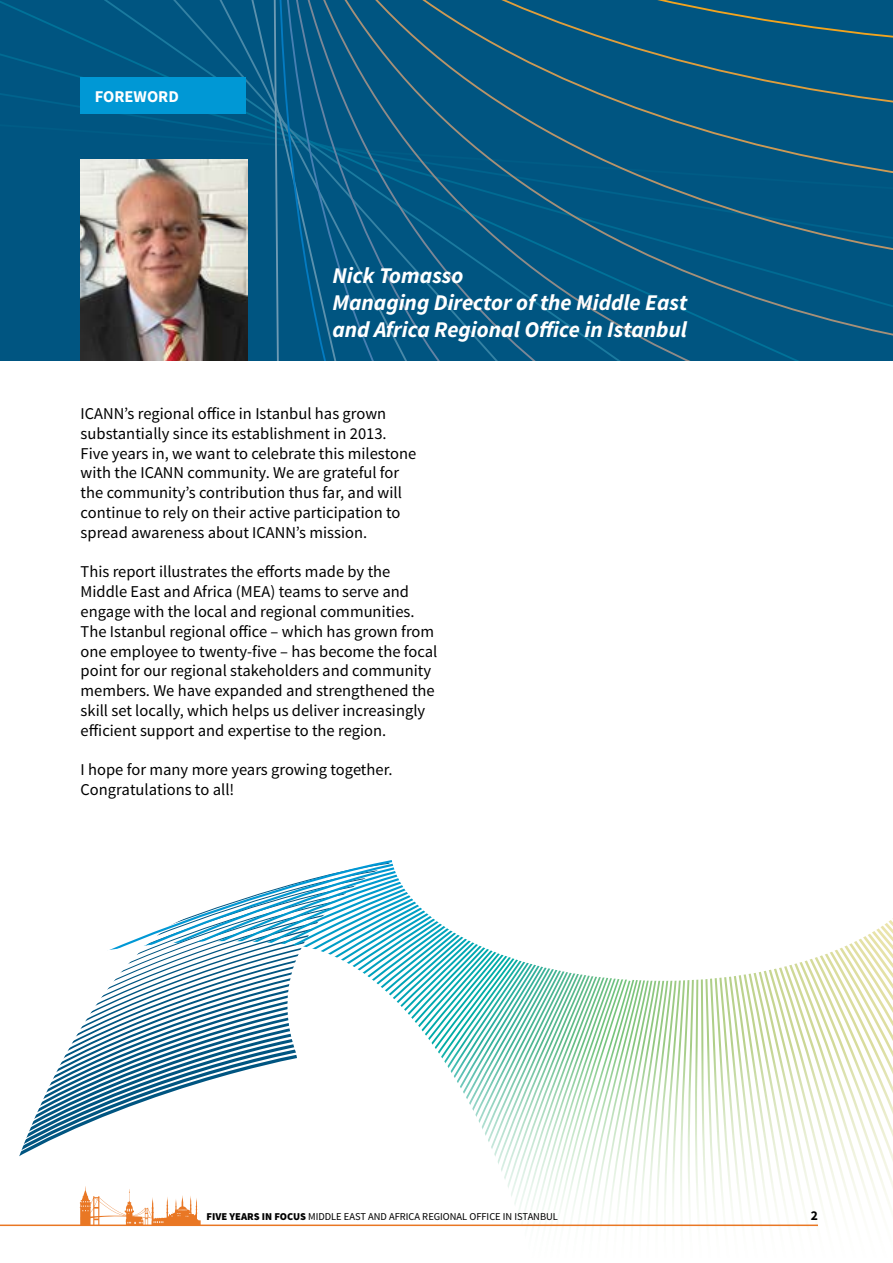
<style>
.page{position:relative;width:893px;height:1263px;background:#fff}
.page>*{position:absolute;margin:0;border:0;box-sizing:border-box;transform-origin:0 0}
.t1{font:italic 700 22.5px/27px "Source Sans Pro";color:#fff}
.t2{font:16.5px/19.8px "Source Sans Pro";color:#000}
.t3{font:700 16.5px "Source Sans Pro";color:#fff}
.t4{font:700 13.5px "Source Sans Pro";color:#000}
.t5{font:10.5px "Source Sans Pro";color:#000}
.s1{font-weight:900}
</style>
<div class="page">
<svg style="left:24px;top:1134px;width:40px;height:9px"></svg>
<svg style="left:28px;top:1125px;width:56px;height:9px"></svg>
<svg style="left:31px;top:1117px;width:72px;height:8px"></svg>
<svg style="left:35px;top:1108px;width:91px;height:9px"></svg>
<svg style="left:40px;top:1100px;width:102px;height:8px"></svg>
<svg style="left:43px;top:1091px;width:99px;height:9px"></svg>
<svg style="left:47px;top:1082px;width:88px;height:9px"></svg>
<svg style="left:52px;top:1074px;width:77px;height:8px"></svg>
<svg style="left:647px;top:918px;width:246px;height:128px"></svg>
<svg style="left:56px;top:860px;width:338px;height:214px"></svg>
<svg style="left:79px;top:866px;width:316px;height:141px"></svg>
<svg style="left:85px;top:869px;width:311px;height:149px"></svg>
<svg style="left:91px;top:872px;width:305px;height:156px"></svg>
<svg style="left:97px;top:874px;width:301px;height:164px"></svg>
<svg style="left:104px;top:877px;width:295px;height:171px"></svg>
<svg style="left:110px;top:880px;width:290px;height:179px"></svg>
<svg style="left:116px;top:882px;width:286px;height:187px"></svg>
<svg style="left:122px;top:885px;width:281px;height:194px"></svg>
<svg style="left:129px;top:887px;width:276px;height:202px"></svg>
<svg style="left:135px;top:890px;width:271px;height:209px"></svg>
<svg style="left:142px;top:892px;width:266px;height:210px"></svg>
<svg style="left:148px;top:895px;width:263px;height:207px"></svg>
<svg style="left:154px;top:897px;width:259px;height:205px"></svg>
<svg style="left:161px;top:899px;width:252px;height:203px"></svg>
<svg style="left:167px;top:901px;width:249px;height:201px"></svg>
<svg style="left:174px;top:904px;width:245px;height:198px"></svg>
<svg style="left:180px;top:906px;width:241px;height:196px"></svg>
<svg style="left:187px;top:908px;width:235px;height:194px"></svg>
<svg style="left:194px;top:910px;width:230px;height:192px"></svg>
<svg style="left:200px;top:911px;width:225px;height:191px"></svg>
<svg style="left:207px;top:913px;width:222px;height:189px"></svg>
<svg style="left:213px;top:915px;width:218px;height:187px"></svg>
<svg style="left:220px;top:917px;width:212px;height:185px"></svg>
<svg style="left:227px;top:918px;width:208px;height:309px"></svg>
<svg style="left:233px;top:920px;width:205px;height:307px"></svg>
<svg style="left:240px;top:922px;width:199px;height:305px"></svg>
<svg style="left:247px;top:923px;width:194px;height:304px"></svg>
<svg style="left:253px;top:924px;width:189px;height:303px"></svg>
<svg style="left:260px;top:926px;width:185px;height:301px"></svg>
<svg style="left:267px;top:927px;width:179px;height:300px"></svg>
<svg style="left:274px;top:928px;width:174px;height:299px"></svg>
<svg style="left:280px;top:929px;width:172px;height:298px"></svg>
<svg style="left:287px;top:931px;width:166px;height:296px"></svg>
<svg style="left:294px;top:932px;width:7px;height:295px"></svg>
<svg style="left:301px;top:932px;width:154px;height:295px"></svg>
<svg style="left:308px;top:933px;width:144px;height:294px"></svg>
<svg style="left:314px;top:934px;width:132px;height:293px"></svg>
<svg style="left:510px;top:957px;width:137px;height:89px"></svg>
<svg style="left:317px;top:1046px;width:576px;height:181px"></svg>
<div style="left:0;top:0;width:63px;height:360px;background:#005581"></div>
<div style="left:63px;top:0;width:69px;height:360px;background:#005581"></div>
<div style="left:132px;top:0;width:69px;height:160px;background:#005581"></div>
<svg style="left:201px;top:0;width:70px;height:360px;background:#035883"></svg>
<svg style="left:271px;top:0;width:3px;height:360px"></svg>
<div style="left:275px;top:321px;width:618px;height:39px;background:#005581"></div>
<svg style="left:275px;top:267px;width:618px;height:54px;background:#045782"></svg>
<svg style="left:275px;top:212px;width:618px;height:55px;background:#055882"></svg>
<svg style="left:275px;top:158px;width:618px;height:54px;background:#055882"></svg>
<svg style="left:274px;top:0;width:619px;height:158px;background:#085880"></svg>
<img style="left:81px;top:160px;width:166px;height:200px">
<div style="left:80px;top:77px;width:166px;height:37px;background:#0098d5"></div>
<hr style="left:0;top:1224px;width:818px;height:2px;background:#e97724">
<svg style="left:80px;top:1186px;width:121px;height:39px"></svg>
<p class="t3" style="left:95px;top:86px;width:86px">FOREWORD</p>
<h1 class="t1" style="left:332px;top:262px;width:356px">Nick Tomasso<br>Managing Director of the Middle East and Africa Regional Office in Istanbul</h1>
<p class="t2" style="left:81px;top:404px;width:337px">ICANN’s regional office in Istanbul has grown substantially since its establishment in 2013.<br>Five years in, we want to celebrate this milestone with the ICANN community. We are grateful for the community’s contribution thus far, and will continue to rely on their active participation to spread awareness about ICANN’s mission.</p>
<p class="t2" style="left:81px;top:562px;width:358px">This report illustrates the efforts made by the Middle East and Africa (MEA) teams to serve and engage with the local and regional communities.<br>The Istanbul regional office – which has grown from one employee to twenty-five – has become the focal point for our regional stakeholders and community members. We have expanded and strengthened the skill set locally, which helps us deliver increasingly efficient support and expertise to the region.</p>
<p class="t2" style="left:81px;top:760px;width:313px">I hope for many more years growing together.<br>Congratulations to all!</p>
<p class="t5" style="left:207px;top:1210px;width:353px"><span class="s1">FIVE YEARS IN FOCUS</span> MIDDLE EAST AND AFRICA REGIONAL OFFICE IN ISTANBUL</p>
<p class="t4" style="left:811px;top:1207px;width:9px">2</p>
</div>
